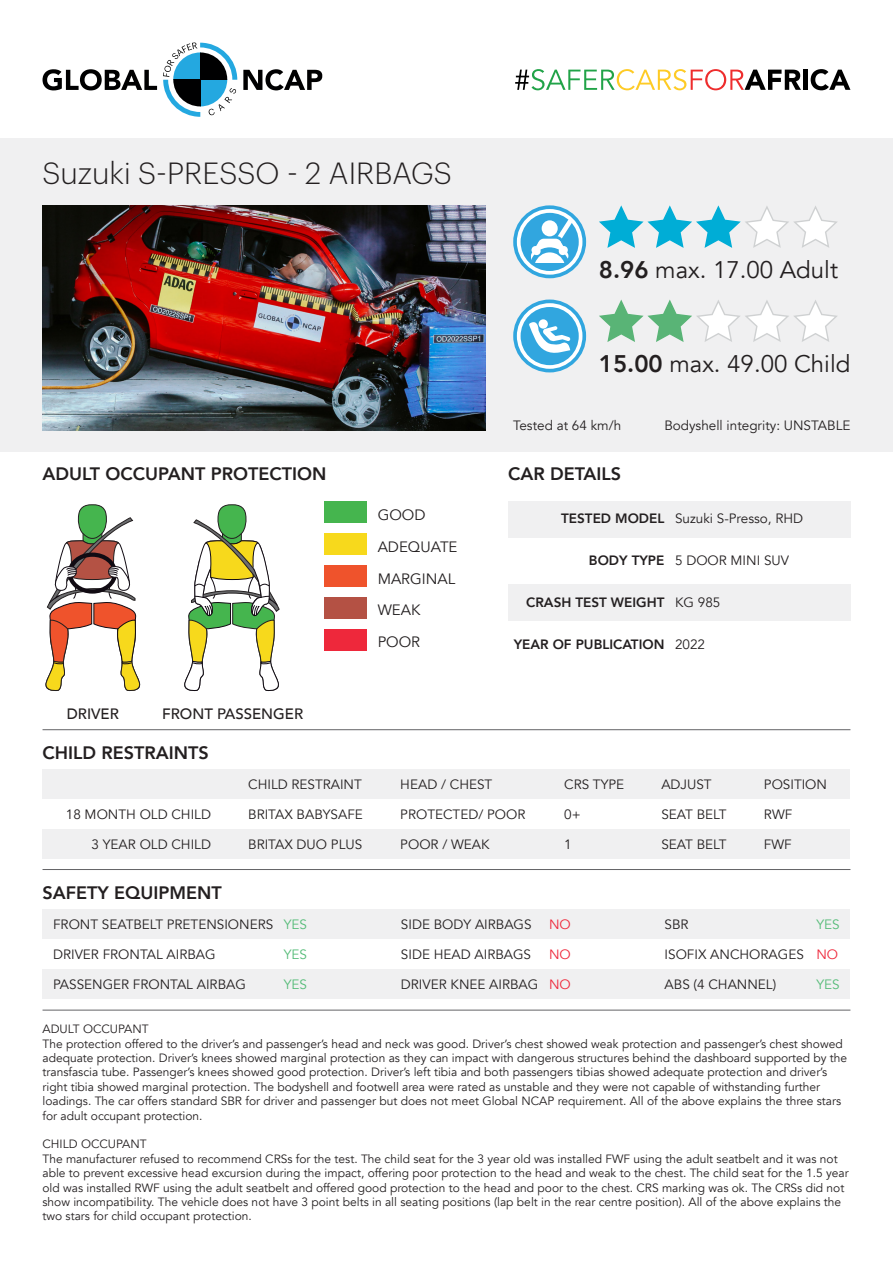
<style>
.page{position:relative;width:893px;height:1263px;background:#fff}
.page>*{position:absolute;margin:0;border:0;box-sizing:border-box;transform-origin:0 0}
.t1{font:300 30px "Graphik";color:#231f20}
.t2{font:24px "Avenir";color:#231f20}
.t3{font:800 18px "Avenir";color:#231f20}
.t4{font:15px "Avenir";color:#231f20}
.t5{font:500 15px "Avenir";color:#231f20}
.t6{font:13.5px "Avenir";color:#231f20}
.t7{font:800 13.5px "Avenir";color:#231f20}
.t8{font:13.5px "Avenir";color:#54bb77}
.t9{font:13.5px "Avenir";color:#ee283b}
.t10{font:12px/14.4px "Avenir";color:#231f20}
.s1{font-weight:800}
</style>
<div class="page">
<svg style="left:43px;top:69px;width:114px;height:21px"></svg>
<svg style="left:243px;top:69px;width:79px;height:21px"></svg>
<svg style="left:163px;top:43px;width:74px;height:74px"></svg>
<div style="left:43px;top:829px;width:807px;height:29px;background:#f0f0f1"></div>
<div style="left:43px;top:769px;width:807px;height:30px;background:#f0f0f1"></div>
<hr style="left:43px;top:729px;width:807px;height:1px;background:#636366">
<hr style="left:43px;top:869px;width:807px;height:1px;background:#636366">
<hr style="left:43px;top:1010px;width:807px;height:1px;background:#636366">
<div style="left:43px;top:969px;width:807px;height:30px;background:#f0f0f1"></div>
<div style="left:43px;top:909px;width:807px;height:30px;background:#f0f0f1"></div>
<div style="left:0;top:138px;width:893px;height:313px;background:#f0f0f1"></div>
<img style="left:43px;top:205px;width:442px;height:225px">
<svg style="left:599px;top:300px;width:238px;height:42px"></svg>
<svg style="left:513px;top:300px;width:73px;height:72px"></svg>
<svg style="left:517px;top:303px;width:65px;height:66px"></svg>
<div style="left:521px;top:307px;width:58px;height:58px;background:#31a6df;border-radius:29px"></div>
<svg style="left:529px;top:321px;width:41px;height:32px"></svg>
<svg style="left:513px;top:205px;width:73px;height:73px"></svg>
<svg style="left:517px;top:209px;width:65px;height:66px"></svg>
<div style="left:521px;top:213px;width:58px;height:58px;background:#31a6df;border-radius:29px"></div>
<svg style="left:530px;top:219px;width:42px;height:44px"></svg>
<svg style="left:599px;top:205px;width:238px;height:43px"></svg>
<div style="left:508px;top:584px;width:342px;height:37px;background:#f0f0f1"></div>
<svg style="left:184px;top:504px;width:96px;height:187px"></svg>
<svg style="left:45px;top:504px;width:96px;height:187px"></svg>
<div style="left:324px;top:502px;width:43px;height:21px;background:#45b54e"></div>
<div style="left:324px;top:533px;width:43px;height:22px;background:#f7d91c"></div>
<div style="left:324px;top:565px;width:43px;height:22px;background:#ef532c"></div>
<div style="left:324px;top:597px;width:43px;height:21px;background:#b45144"></div>
<div style="left:324px;top:629px;width:43px;height:21px;background:#ee283b"></div>
<div style="left:508px;top:502px;width:342px;height:36px;background:#f0f0f1"></div>
<svg style="left:515px;top:69px;width:286px;height:21px"></svg>
<div style="left:803px;top:70px;width:5px;height:20px;background:#000"></div>
<svg style="left:811px;top:69px;width:39px;height:21px"></svg>
<p class="t1" style="left:43px;top:151px;width:411px">Suzuki S-PRESSO - 2 AIRBAGS</p>
<p class="t2" style="left:599px;top:256px;width:241px"><span class="s1">8.96</span> max. 17.00 Adult</p>
<p class="t3" style="left:43px;top:460px;width:285px">ADULT OCCUPANT PROTECTION</p>
<p class="t4" style="left:378px;top:506px;width:49px">GOOD</p>
<p class="t4" style="left:378px;top:537px;width:81px">ADEQUATE</p>
<p class="t4" style="left:378px;top:569px;width:79px">MARGINAL</p>
<p class="t4" style="left:378px;top:601px;width:44px">WEAK</p>
<p class="t4" style="left:378px;top:633px;width:44px">POOR</p>
<p class="t2" style="left:599px;top:350px;width:253px"><span class="s1">15.00</span> max. 49.00 Child</p>
<p class="t6" style="left:513px;top:417px;width:110px">Tested at 64 km/h</p>
<p class="t3" style="left:508px;top:460px;width:115px">CAR DETAILS</p>
<p class="t6" style="left:664px;top:417px;width:188px">Bodyshell integrity: UNSTABLE</p>
<p class="t7" style="left:561px;top:507px;width:105px">TESTED MODEL</p>
<p class="t7" style="left:589px;top:549px;width:77px">BODY TYPE</p>
<p class="t7" style="left:526px;top:591px;width:140px">CRASH TEST WEIGHT</p>
<p class="t7" style="left:514px;top:633px;width:152px">YEAR OF PUBLICATION</p>
<p class="t6" style="left:675px;top:510px;width:130px">Suzuki S-Presso, RHD</p>
<p class="t6" style="left:675px;top:552px;width:115px">5 DOOR MINI SUV</p>
<p class="t6" style="left:675px;top:594px;width:47px">KG 985</p>
<p class="t6" style="left:675px;top:636px;width:32px">2022</p>
<p class="t5" style="left:67px;top:700px;width:54px">DRIVER</p>
<p class="t5" style="left:162px;top:700px;width:143px">FRONT PASSENGER</p>
<p class="t3" style="left:43px;top:738px;width:168px">CHILD RESTRAINTS</p>
<p class="t6" style="left:248px;top:777px;width:115px">CHILD RESTRAINT</p>
<p class="t6" style="left:400px;top:777px;width:94px">HEAD / CHEST</p>
<p class="t6" style="left:564px;top:777px;width:62px">CRS TYPE</p>
<p class="t6" style="left:661px;top:777px;width:52px">ADJUST</p>
<p class="t6" style="left:764px;top:777px;width:65px">POSITION</p>
<p class="t6" style="left:66px;top:806px;width:147px">18 MONTH OLD CHILD</p>
<p class="t6" style="left:92px;top:836px;width:121px">3 YEAR OLD CHILD</p>
<p class="t6" style="left:248px;top:806px;width:116px">BRITAX BABYSAFE</p>
<p class="t6" style="left:248px;top:836px;width:115px">BRITAX DUO PLUS</p>
<p class="t3" style="left:43px;top:878px;width:181px">SAFETY EQUIPMENT</p>
<p class="t6" style="left:53px;top:916px;width:222px">FRONT SEATBELT PRETENSIONERS</p>
<p class="t6" style="left:53px;top:946px;width:164px">DRIVER FRONTAL AIRBAG</p>
<p class="t6" style="left:53px;top:976px;width:194px">PASSENGER FRONTAL AIRBAG</p>
<p class="t8" style="left:284px;top:916px;width:25px">YES</p>
<p class="t8" style="left:284px;top:946px;width:25px">YES</p>
<p class="t8" style="left:284px;top:976px;width:25px">YES</p>
<p class="t6" style="left:400px;top:806px;width:127px">PROTECTED/ POOR</p>
<p class="t6" style="left:400px;top:836px;width:91px">POOR / WEAK</p>
<p class="t6" style="left:564px;top:806px;width:18px">0+</p>
<p class="t6" style="left:564px;top:836px;width:9px">1</p>
<p class="t6" style="left:401px;top:916px;width:132px">SIDE BODY AIRBAGS</p>
<p class="t6" style="left:401px;top:946px;width:132px">SIDE HEAD AIRBAGS</p>
<p class="t6" style="left:401px;top:976px;width:139px">DRIVER KNEE AIRBAG</p>
<p class="t9" style="left:549px;top:916px;width:23px">NO</p>
<p class="t9" style="left:549px;top:946px;width:23px">NO</p>
<p class="t9" style="left:549px;top:976px;width:23px">NO</p>
<p class="t6" style="left:661px;top:806px;width:67px">SEAT BELT</p>
<p class="t6" style="left:661px;top:836px;width:67px">SEAT BELT</p>
<p class="t6" style="left:764px;top:806px;width:30px">RWF</p>
<p class="t6" style="left:764px;top:836px;width:29px">FWF</p>
<p class="t6" style="left:665px;top:916px;width:26px">SBR</p>
<p class="t6" style="left:665px;top:946px;width:141px">ISOFIX ANCHORAGES</p>
<p class="t6" style="left:665px;top:976px;width:113px">ABS (4 CHANNEL)</p>
<p class="t8" style="left:816px;top:916px;width:25px">YES</p>
<p class="t9" style="left:816px;top:946px;width:23px">NO</p>
<p class="t8" style="left:816px;top:976px;width:25px">YES</p>
<p class="t10" style="left:43px;top:1022px;width:108px">ADULT OCCUPANT</p>
<p class="t10" style="left:43px;top:1036px;width:806px">The protection offered to the driver’s and passenger’s head and neck was good. Driver’s chest showed weak protection and passenger’s chest showed adequate protection. Driver’s knees showed marginal protection as they can impact with dangerous structures behind the dashboard supported by the transfascia tube. Passenger’s knees showed good protection. Driver’s left tibia and both passengers tibias showed adequate protection and driver’s right tibia showed marginal protection. The bodyshell and footwell area were rated as unstable and they were not capable of withstanding further loadings. The car offers standard SBR for driver and passenger but does not meet Global NCAP requirement. All of the above explains the three stars for adult occupant protection.</p>
<p class="t10" style="left:43px;top:1137px;width:106px">CHILD OCCUPANT</p>
<p class="t10" style="left:43px;top:1152px;width:808px">The manufacturer refused to recommend CRSs for the test. The child seat for the 3 year old was installed FWF using the adult seatbelt and it was not able to prevent excessive head excursion during the impact, offering poor protection to the head and weak to the chest. The child seat for the 1.5 year old was installed RWF using the adult seatbelt and offered good protection to the head and poor to the chest. CRS marking was ok. The CRSs did not show incompatibility. The vehicle does not have 3 point belts in all seating positions (lap belt in the rear centre position). All of the above explains the two stars for child occupant protection.</p>
</div>
